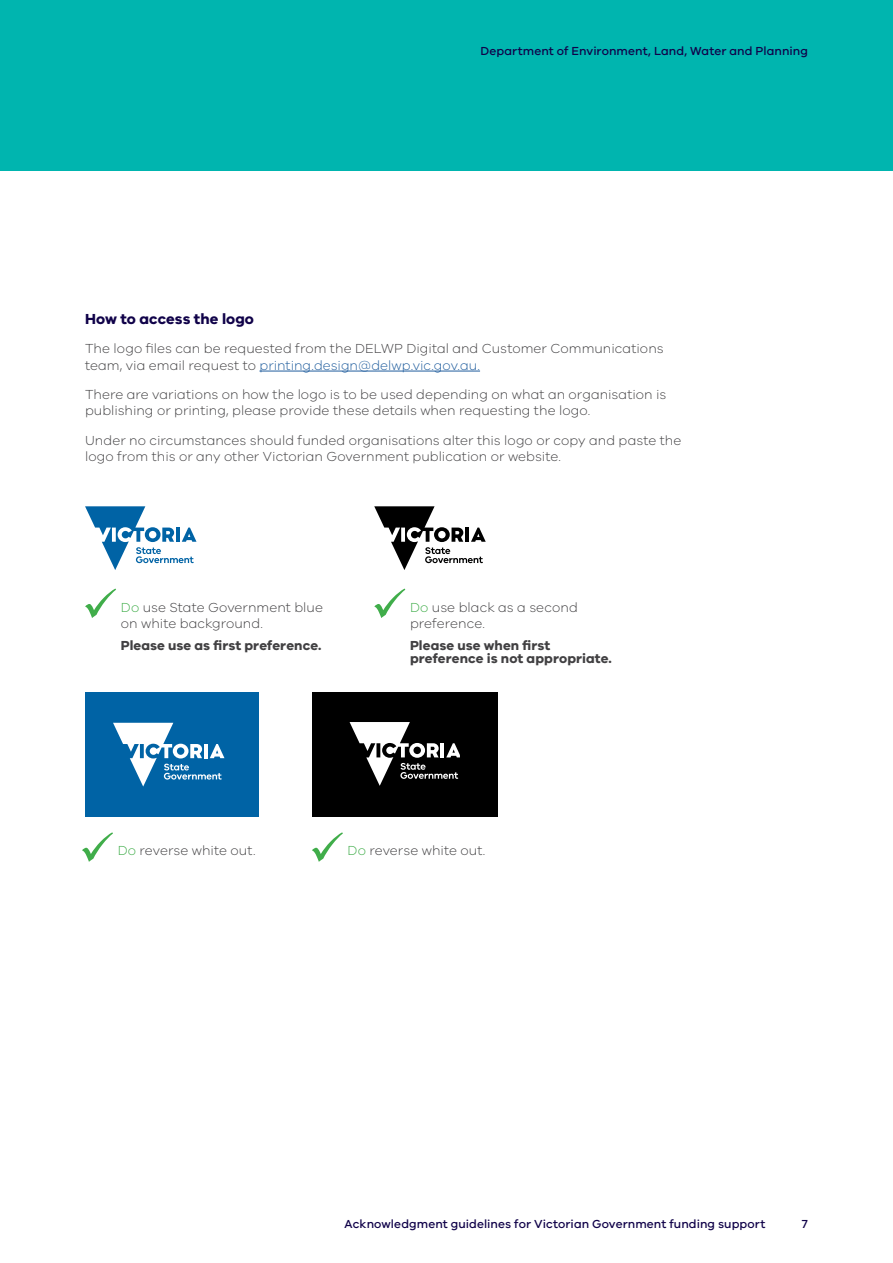
<style>
.page{position:relative;width:893px;height:1263px;background:#fff}
.page>*{position:absolute;margin:0;border:0;box-sizing:border-box;transform-origin:0 0}
.t1{font:700 15px "VIC";letter-spacing:.005em;color:#100249}
.t2{font:300 13.5px/16.5px "VIC";letter-spacing:.005em;color:#414042}
.t3{font:700 13.5px/13.5px "VIC";letter-spacing:.01em;color:#414042}
.t4{font:500 12px "VIC";letter-spacing:.005em;color:#100249}
.s1{color:#215e9e}
.s2{color:#40ad4a}
</style>
<div class="page">
<div style="left:0;top:0;width:893px;height:170px;background:#00b5af"></div>
<hr style="left:259px;top:371px;width:221px;height:1px;background:#215e9e">
<div style="left:312px;top:692px;width:186px;height:125px;background:#000"></div>
<svg style="left:350px;top:722px;width:110px;height:64px"></svg>
<svg style="left:82px;top:832px;width:31px;height:30px"></svg>
<svg style="left:312px;top:832px;width:31px;height:30px"></svg>
<svg style="left:85px;top:588px;width:31px;height:30px"></svg>
<svg style="left:85px;top:506px;width:111px;height:64px"></svg>
<svg style="left:374px;top:588px;width:31px;height:30px"></svg>
<svg style="left:374px;top:506px;width:112px;height:64px"></svg>
<div style="left:85px;top:692px;width:174px;height:125px;background:#0063a5"></div>
<svg style="left:113px;top:723px;width:111px;height:63px"></svg>
<p class="t4" style="left:480px;top:43px;width:329px">Department of Environment, Land, Water and Planning</p>
<p class="t1" style="left:85px;top:310px;width:170px">How to access the logo</p>
<p class="t2" style="left:85px;top:340px;width:580px">The logo files can be requested from the DELWP Digital and Customer Communications team, via email request to <span class="s1">printing.design@delwp.vic.gov.au.</span></p>
<p class="t2" style="left:85px;top:386px;width:583px">There are variations on how the logo is to be used depending on what an organisation is publishing or printing, please provide these details when requesting the logo.</p>
<p class="t2" style="left:85px;top:431px;width:598px">Under no circumstances should funded organisations alter this logo or copy and paste the logo from this or any other Victorian Government publication or website.</p>
<p class="t2" style="left:121px;top:598px;width:204px"><span class="s2">Do</span> use State Government blue on white background.</p>
<p class="t3" style="left:121px;top:638px;width:202px">Please use as first preference.</p>
<p class="t2" style="left:410px;top:598px;width:169px"><span class="s2">Do</span> use black as a second preference.</p>
<p class="t3" style="left:410px;top:638px;width:203px">Please use when first preference is not appropriate.</p>
<p class="t2" style="left:118px;top:842px;width:139px"><span class="s2">Do</span> reverse white out.</p>
<p class="t2" style="left:348px;top:842px;width:139px"><span class="s2">Do</span> reverse white out.</p>
<p class="t4" style="left:345px;top:1217px;width:422px">Acknowledgment guidelines for Victorian Government funding support</p>
<p class="t4" style="left:802px;top:1217px;width:7px">7</p>
</div>
